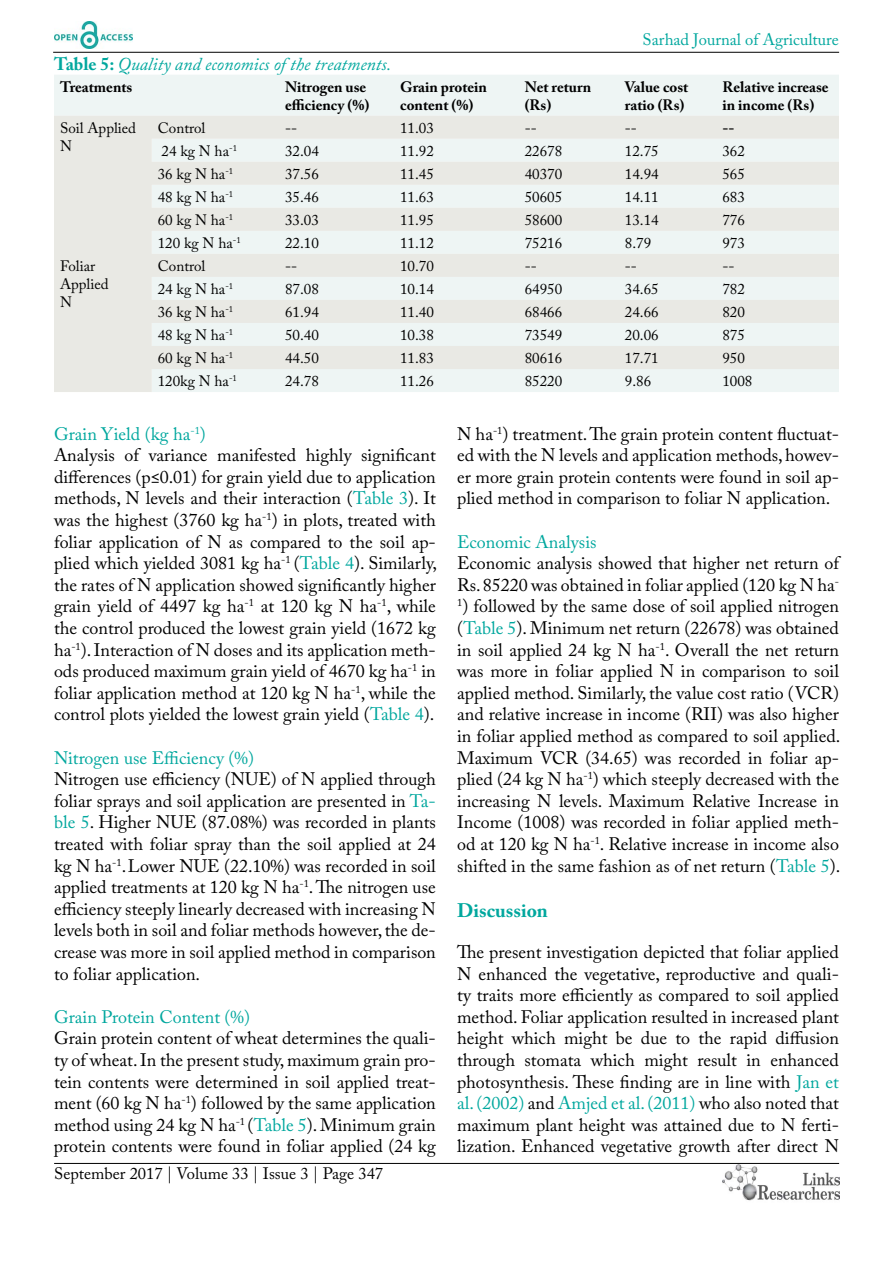
<style>
.page{position:relative;width:893px;height:1263px;background:#fff}
.page>*{position:absolute;margin:0;border:0;box-sizing:border-box;transform-origin:0 0}
.t1{font:700 19.5px "Adobe Caslon Pro";color:#00a79e}
.t2{font:18px/21.6px "Adobe Caslon Pro";color:#000;text-align:justify}
.t3{font:18px "Adobe Caslon Pro";color:#00a79e}
.t4{font:italic 18px "Adobe Caslon Pro";color:#00a79e}
.t5{font:16.5px "Adobe Caslon Pro";color:#000}
.t6{font:16.5px "Adobe Caslon Pro";color:#00a79e}
.t7{font:15px/18px "Adobe Caslon Pro";color:#000}
.t8{font:700 15px/18px "Adobe Caslon Pro";color:#000}
.s1{font-weight:700;font-style:normal}
.s2{color:#00a79e}
</style>
<div class="page">
<hr style="left:53px;top:52px;width:786px;height:1px;background:#000">
<hr style="left:54px;top:1163px;width:785px;height:1px;background:#000">
<img style="left:722px;top:1165px;width:117px;height:36px">
<img style="left:54px;top:22px;width:78px;height:27px">
<div style="left:54px;top:75px;width:785px;height:41px;background:#eef5f4"></div>
<svg style="left:54px;top:116px;width:785px;height:276px;background:#ebeeeb"></svg>
<p class="t6" style="left:643px;top:30px;width:198px">Sarhad Journal of Agriculture</p>
<p class="t4" style="left:54px;top:54px;width:339px"><span class="s1">Table 5:</span> Quality and economics of the treatments.</p>
<p class="t8" style="left:60px;top:78px;width:74px">Treatments</p>
<p class="t8" style="left:285px;top:78px;width:86px">Nitrogen use efficiency (%)</p>
<p class="t8" style="left:400px;top:78px;width:88px">Grain protein content (%)</p>
<p class="t8" style="left:525px;top:78px;width:68px">Net return (Rs)</p>
<p class="t8" style="left:625px;top:78px;width:65px">Value cost ratio (Rs)</p>
<p class="t8" style="left:722px;top:78px;width:108px">Relative increase in income (Rs)</p>
<p class="t7" style="left:60px;top:119px;width:78px">Soil Applied<br>N</p>
<p class="t7" style="left:158px;top:119px;width:49px">Control</p>
<p class="t7" style="left:285px;top:119px;width:14px">--</p>
<p class="t7" style="left:400px;top:119px;width:35px">11.03</p>
<p class="t7" style="left:525px;top:119px;width:14px">--</p>
<p class="t7" style="left:625px;top:119px;width:14px">--</p>
<p class="t8" style="left:722px;top:119px;width:13px">--</p>
<p class="t7" style="left:162px;top:142px;width:77px">24 kg N ha<sup>-1</sup></p>
<p class="t7" style="left:285px;top:142px;width:35px">32.04</p>
<p class="t7" style="left:400px;top:142px;width:35px">11.92</p>
<p class="t7" style="left:525px;top:142px;width:39px">22678</p>
<p class="t7" style="left:625px;top:142px;width:35px">12.75</p>
<p class="t7" style="left:722px;top:142px;width:24px">362</p>
<p class="t7" style="left:158px;top:165px;width:77px">36 kg N ha<sup>-1</sup></p>
<p class="t7" style="left:285px;top:165px;width:35px">37.56</p>
<p class="t7" style="left:400px;top:165px;width:35px">11.45</p>
<p class="t7" style="left:525px;top:165px;width:39px">40370</p>
<p class="t7" style="left:625px;top:165px;width:35px">14.94</p>
<p class="t7" style="left:722px;top:165px;width:24px">565</p>
<p class="t7" style="left:158px;top:188px;width:77px">48 kg N ha<sup>-1</sup></p>
<p class="t7" style="left:285px;top:188px;width:35px">35.46</p>
<p class="t7" style="left:400px;top:188px;width:35px">11.63</p>
<p class="t7" style="left:525px;top:188px;width:39px">50605</p>
<p class="t7" style="left:625px;top:188px;width:35px">14.11</p>
<p class="t7" style="left:722px;top:188px;width:24px">683</p>
<p class="t7" style="left:158px;top:211px;width:77px">60 kg N ha<sup>-1</sup></p>
<p class="t7" style="left:285px;top:211px;width:35px">33.03</p>
<p class="t7" style="left:400px;top:211px;width:35px">11.95</p>
<p class="t7" style="left:525px;top:211px;width:39px">58600</p>
<p class="t7" style="left:625px;top:211px;width:35px">13.14</p>
<p class="t7" style="left:722px;top:211px;width:24px">776</p>
<p class="t7" style="left:158px;top:234px;width:84px">120 kg N ha<sup>-1</sup></p>
<p class="t7" style="left:285px;top:234px;width:35px">22.10</p>
<p class="t7" style="left:400px;top:234px;width:35px">11.12</p>
<p class="t7" style="left:525px;top:234px;width:39px">75216</p>
<p class="t7" style="left:625px;top:234px;width:28px">8.79</p>
<p class="t7" style="left:722px;top:234px;width:24px">973</p>
<p class="t7" style="left:60px;top:257px;width:50px">Foliar<br>Applied<br>N</p>
<p class="t7" style="left:158px;top:257px;width:49px">Control</p>
<p class="t7" style="left:285px;top:257px;width:14px">--</p>
<p class="t7" style="left:400px;top:257px;width:35px">10.70</p>
<p class="t7" style="left:525px;top:257px;width:14px">--</p>
<p class="t7" style="left:625px;top:257px;width:14px">--</p>
<p class="t7" style="left:722px;top:257px;width:14px">--</p>
<p class="t7" style="left:158px;top:280px;width:77px">24 kg N ha<sup>-1</sup></p>
<p class="t7" style="left:285px;top:280px;width:35px">87.08</p>
<p class="t7" style="left:400px;top:280px;width:35px">10.14</p>
<p class="t7" style="left:525px;top:280px;width:39px">64950</p>
<p class="t7" style="left:625px;top:280px;width:35px">34.65</p>
<p class="t7" style="left:722px;top:280px;width:24px">782</p>
<p class="t7" style="left:158px;top:303px;width:77px">36 kg N ha<sup>-1</sup></p>
<p class="t7" style="left:285px;top:303px;width:35px">61.94</p>
<p class="t7" style="left:400px;top:303px;width:35px">11.40</p>
<p class="t7" style="left:525px;top:303px;width:39px">68466</p>
<p class="t7" style="left:625px;top:303px;width:35px">24.66</p>
<p class="t7" style="left:722px;top:303px;width:24px">820</p>
<p class="t7" style="left:158px;top:326px;width:77px">48 kg N ha<sup>-1</sup></p>
<p class="t7" style="left:285px;top:326px;width:35px">50.40</p>
<p class="t7" style="left:400px;top:326px;width:35px">10.38</p>
<p class="t7" style="left:525px;top:326px;width:39px">73549</p>
<p class="t7" style="left:625px;top:326px;width:35px">20.06</p>
<p class="t7" style="left:722px;top:326px;width:24px">875</p>
<p class="t7" style="left:158px;top:349px;width:77px">60 kg N ha<sup>-1</sup></p>
<p class="t7" style="left:285px;top:349px;width:35px">44.50</p>
<p class="t7" style="left:400px;top:349px;width:35px">11.83</p>
<p class="t7" style="left:525px;top:349px;width:39px">80616</p>
<p class="t7" style="left:625px;top:349px;width:35px">17.71</p>
<p class="t7" style="left:722px;top:349px;width:24px">950</p>
<p class="t7" style="left:158px;top:372px;width:81px">120kg N ha<sup>-1</sup></p>
<p class="t7" style="left:285px;top:372px;width:35px">24.78</p>
<p class="t7" style="left:400px;top:372px;width:35px">11.26</p>
<p class="t7" style="left:525px;top:372px;width:39px">85220</p>
<p class="t7" style="left:625px;top:372px;width:28px">9.86</p>
<p class="t7" style="left:722px;top:372px;width:31px">1008</p>
<p class="t2" style="left:54px;top:422px;width:385px;text-align:left"><span class="s2">Grain Yield (kg ha</span><sup>-1</sup><span class="s2">)<br></span>Analysis of variance manifested highly significant differences (p≤0.01) for grain yield due to application methods, N levels and their interaction (<span class="s2">Table 3</span>). It was the highest (3760 kg ha<sup>-1</sup>) in plots, treated with foliar application of N as compared to the soil ap&shy;plied which yielded 3081 kg ha<sup>-1</sup> (<span class="s2">Table 4</span>). Similarly, the rates of N application showed significantly higher grain yield of 4497 kg ha<sup>-1</sup> at 120 kg N ha<sup>-1</sup>, while the control produced the lowest grain yield (1672 kg ha<sup>-1</sup>). Interaction of N doses and its application meth&shy;ods produced maximum grain yield of 4670 kg ha<sup>-1</sup> in foliar application method at 120 kg N ha<sup>-1</sup>, while the control plots yielded the lowest grain yield (<span class="s2">Table 4</span>).</p>
<p class="t3" style="left:54px;top:747px;width:201px">Nitrogen use Efficiency (%)</p>
<p class="t2" style="left:54px;top:768px;width:383px">Nitrogen use efficiency (NUE) of N applied through foliar sprays and soil application are presented in <span class="s2">Ta&shy;ble 5</span>. Higher NUE (87.08%) was recorded in plants treated with foliar spray than the soil applied at 24 kg N ha<sup>-1</sup>.Lower NUE (22.10%) was recorded in soil applied treatments at 120 kg N ha<sup>-1</sup>. The nitrogen use efficiency steeply linearly decreased with increasing N levels both in soil and foliar methods however, the de&shy;crease was more in soil applied method in comparison to foliar application.</p>
<p class="t3" style="left:54px;top:1006px;width:198px">Grain Protein Content (%)</p>
<p class="t2" style="left:54px;top:1027px;width:383px">Grain protein content of wheat determines the quali&shy;ty of wheat. In the present study, maximum grain pro&shy;tein contents were determined in soil applied treat&shy;ment (60 kg N ha<sup>-1</sup>) followed by the same application method using 24 kg N ha<sup>-1</sup> (<span class="s2">Table 5</span>). Minimum grain protein contents were found in foliar applied (24 kg</p>
<p class="t2" style="left:457px;top:422px;width:383px">N ha<sup>-1</sup>) treatment. The grain protein content fluctuat&shy;ed with the N levels and application methods, howev&shy;er more grain protein contents were found in soil ap&shy;plied method in comparison to foliar N application.</p>
<p class="t3" style="left:457px;top:531px;width:141px">Economic Analysis</p>
<p class="t2" style="left:457px;top:552px;width:383px">Economic analysis showed that higher net return of<br>Rs. 85220 was obtained in foliar applied (120 kg N ha<sup>-</sup></p>
<p class="t2" style="left:457px;top:595px;width:385px"><sup>1</sup>) followed by the same dose of soil applied nitrogen (<span class="s2">Table 5</span>). Minimum net return (22678) was obtained in soil applied 24 kg N ha<sup>-1</sup>. Overall the net return was more in foliar applied N in comparison to soil applied method. Similarly, the value cost ratio (VCR) and relative increase in income (RII) was also higher in foliar applied method as compared to soil applied.<br>Maximum VCR (34.65) was recorded in foliar ap&shy;plied (24 kg N ha<sup>-1</sup>) which steeply decreased with the increasing N levels. Maximum Relative Increase in Income (1008) was recorded in foliar applied meth&shy;od at 120 kg N ha<sup>-1</sup>. Relative increase in income also shifted in the same fashion as of net return (<span class="s2">Table 5</span>).</p>
<p class="t1" style="left:457px;top:898px;width:92px">Discussion</p>
<p class="t2" style="left:457px;top:941px;width:383px">The present investigation depicted that foliar applied N enhanced the vegetative, reproductive and quali&shy;ty traits more efficiently as compared to soil applied method. Foliar application resulted in increased plant height which might be due to the rapid diffusion through stomata which might result in enhanced photosynthesis. These finding are in line with <span class="s2">Jan et al. (2002)</span> and <span class="s2">Amjed et al. (2011)</span> who also noted that maximum plant height was attained due to N ferti&shy;lization. Enhanced vegetative growth after direct N</p>
<p class="t5" style="left:54px;top:1164px;width:331px">September 2017 | Volume 33 | Issue 3 | Page 347</p>
</div>
